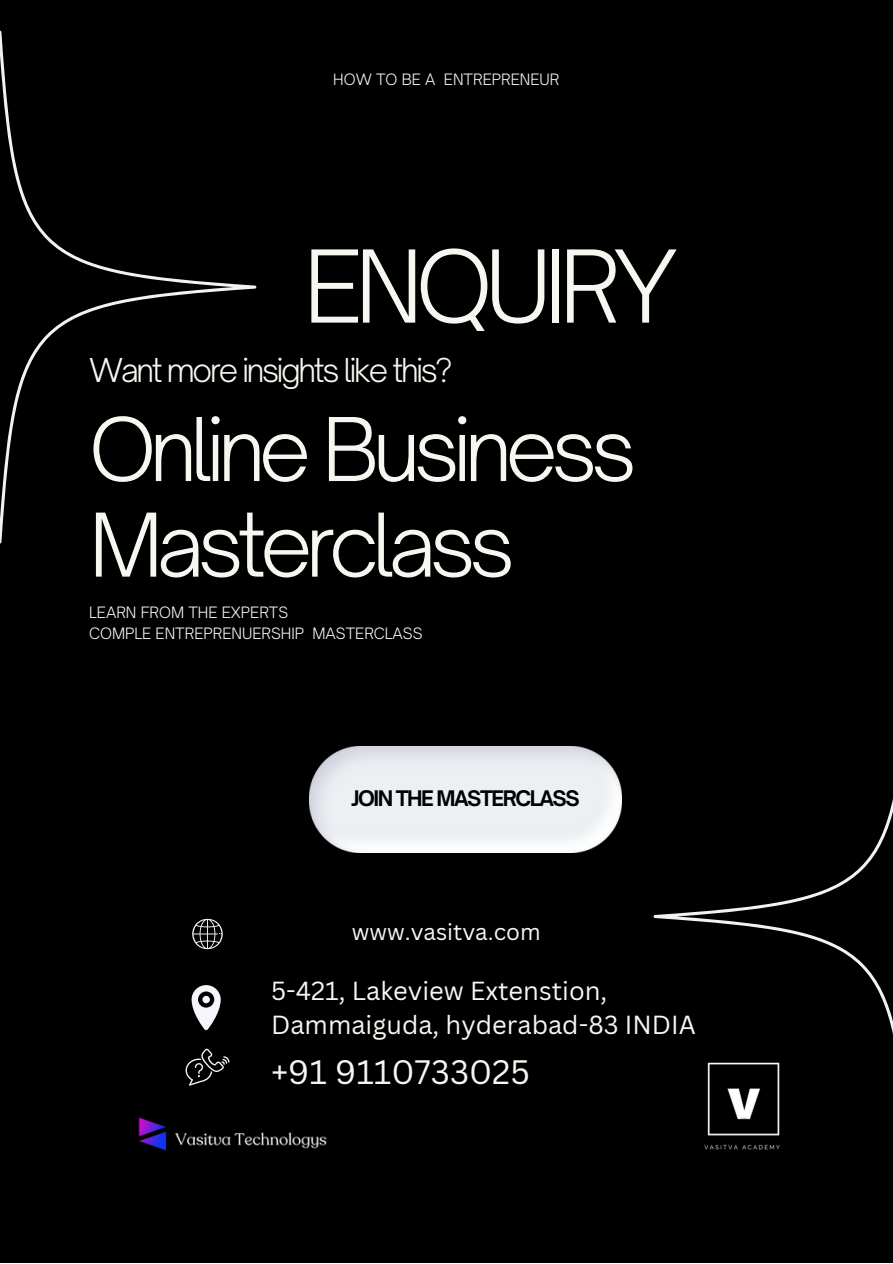
<style>
.page{position:relative;width:893px;height:1264px;background:#fff}
.page>*{position:absolute;margin:0;border:0;box-sizing:border-box;transform-origin:0 0}
.t1{font:300 95.85px "Open Sauce One";letter-spacing:-.07em;color:#f8f6f1}
.t2{font:300 83.85px/95.6px "Open Sauce One";letter-spacing:-.07em;color:#f8f6f1}
.t3{font:33px "Canva Sans";color:#f8f6f1}
.t4{font:300 31.5px "Open Sauce One";letter-spacing:-.07em;color:#f8f6f1}
.t5{font:25.5px/34.8px "Canva Sans";color:#f8f6f1}
.t6{font:22.5px "Canva Sans";color:#f8f6f1}
.t7{font:700 20.55px "Open Sauce One";letter-spacing:-.075em;color:#000}
.t8{font:300 15px/20.2px "Open Sauce One";color:#f8f6f1}
</style>
<div class="page">
<div style="left:0;top:0;width:892px;height:1262px;background:#000"></div>
<svg style="left:0;top:31px;width:256px;height:512px"></svg>
<svg style="left:653px;top:803px;width:239px;height:227px"></svg>
<img style="left:704px;top:1062px;width:76px;height:88px">
<img style="left:138px;top:1117px;width:189px;height:34px">
<svg style="left:185px;top:1048px;width:44px;height:37px"></svg>
<img style="left:310px;top:747px;width:311px;height:105px">
<svg style="left:192px;top:918px;width:31px;height:31px"></svg>
<svg style="left:191px;top:985px;width:30px;height:45px"></svg>
<svg style="left:202px;top:995px;width:8px;height:8px"></svg>
<p class="t8" style="left:333px;top:69px;width:227px">HOW TO BE A ENTREPRENEUR</p>
<h1 class="t1" style="left:304px;top:227px;width:375px">ENQUIRY</h1>
<h3 class="t4" style="left:89px;top:350px;width:365px">Want more insights like this?</h3>
<h2 class="t2" style="left:89px;top:401px;width:549px">Online Business<br>Masterclass</h2>
<p class="t8" style="left:89px;top:602px;width:335px">LEARN FROM THE EXPERTS<br>COMPLE ENTREPRENUERSHIP MASTERCLASS</p>
<h3 class="t7" style="left:351px;top:785px;width:230px">JOIN THE MASTERCLASS</h3>
<h3 class="t6" style="left:352px;top:916px;width:190px">www.vasitva.com</h3>
<h3 class="t5" style="left:271px;top:972px;width:426px">5-421, Lakeview Extenstion,<br>Dammaiguda, hyderabad-83 INDIA</h3>
<h3 class="t3" style="left:271px;top:1048px;width:260px">+91 9110733025</h3>
</div>
